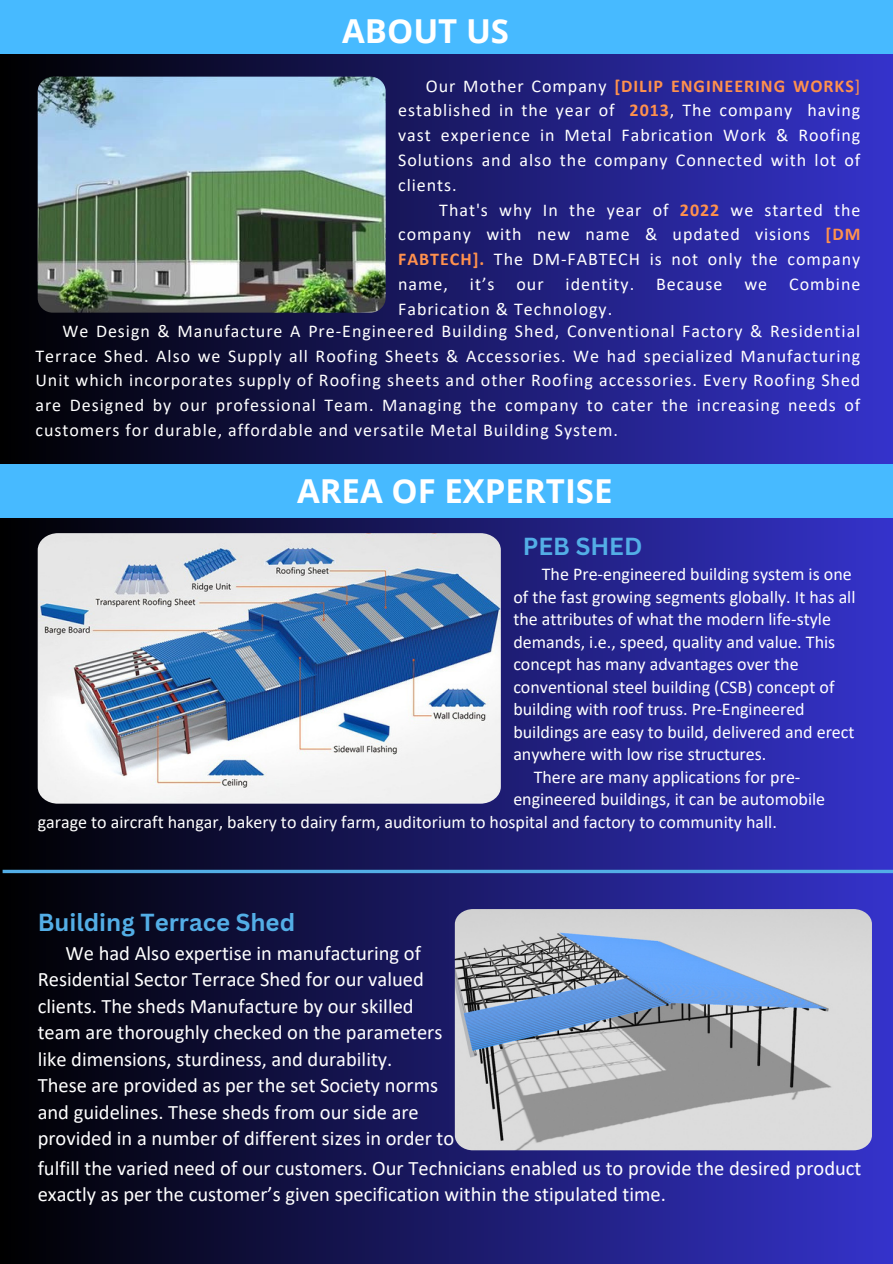
<style>
.page{position:relative;width:893px;height:1264px;background:#fff}
.page>*{position:absolute;margin:0;border:0;box-sizing:border-box;transform-origin:0 0}
.t1{font:700 33px "Open Sans";color:#fff}
.t2{font:700 24px "Canva Sans";color:#53aee6}
.t3{font:20.55px/26.4px "Calibri";color:#fff}
.t4{font:18px/24.8px "Calibri";color:#fff;text-align:justify}
.s1{font-weight:700;color:#ff914d}
.s2{color:#ff914d}
</style>
<div class="page">
<div style="left:0;top:0;width:892px;height:1263px;background:linear-gradient(to right,#000,#3533cb)"></div>
<svg style="left:3px;top:869px;width:889px;height:4px;background:#4791cd"></svg>
<div style="left:0;top:0;width:892px;height:54px;background:#47baff"></div>
<div style="left:0;top:464px;width:892px;height:54px;background:#47baff"></div>
<img style="left:38px;top:77px;width:347px;height:236px;border-radius:15px">
<img style="left:38px;top:533px;width:463px;height:270px">
<img style="left:455px;top:909px;width:416px;height:241px">
<p class="t1" style="left:342px;top:7px;width:168px">ABOUT US</p>
<h2 class="t4" style="left:398px;top:75px;width:463px;text-indent:28px">Our Mother Company <span class="s1">[DILIP ENGINEERING WORKS</span><span class="s2">] </span>established in the year of <span class="s1">2013</span>, The company having vast experience in Metal Fabrication Work &amp; Roofing Solutions and also the company Connected with lot of clients.</h2>
<p class="t4" style="left:398px;top:199px;width:463px;text-indent:41px">That's why In the year of <span class="s1">2022</span> we started the company with new name &amp; updated visions <span class="s1">[DM FABTECH].</span> The DM-FABTECH is not only the company name, it’s our identity. Because we Combine Fabrication &amp; Technology.</p>
<h3 class="t4" style="left:35px;top:320px;width:826px;text-indent:27px">We Design &amp; Manufacture A Pre-Engineered Building Shed, Conventional Factory &amp; Residential Terrace Shed. Also we Supply all Roofing Sheets &amp; Accessories. We had specialized Manufacturing Unit which incorporates supply of Roofing sheets and other Roofing accessories. Every Roofing Shed are Designed by our professional Team. Managing the company to cater the increasing needs of customers for durable, affordable and versatile Metal Building System.</h3>
<p class="t1" style="left:297px;top:468px;width:317px">AREA OF EXPERTISE</p>
<h1 class="t2" style="left:523px;top:530px;width:121px">PEB SHED</h1>
<h1 class="t4" style="left:513px;top:564px;width:343px;line-height:22.5px;text-align:left;text-indent:28px">The Pre-engineered building system is one of the fast growing segments globally. It has all the attributes of what the modern life-style demands, i.e., speed, quality and value. This concept has many advantages over the conventional steel building (CSB) concept of building with roof truss. Pre-Engineered buildings are easy to build, delivered and erect anywhere with low rise structures.</h1>
<p class="t4" style="left:513px;top:767px;width:313px;line-height:22.5px;text-align:center">There are many applications for pre&shy;engineered buildings, it can be automobile</p>
<p class="t4" style="left:38px;top:811px;width:740px">garage to aircraft hangar, bakery to dairy farm, auditorium to hospital and factory to community hall.</p>
<p class="t2" style="left:38px;top:905px;width:259px">Building Terrace Shed</p>
<p class="t3" style="left:38px;top:941px;width:418px;text-indent:28px">We had Also expertise in manufacturing of Residential Sector Terrace Shed for our valued clients. The sheds Manufacture by our skilled team are thoroughly checked on the parameters like dimensions, sturdiness, and durability.<br>These are provided as per the set Society norms and guidelines. These sheds from our side are provided in a number of different sizes in order to</p>
<p class="t3" style="left:38px;top:1156px;width:825px">fulfill the varied need of our customers. Our Technicians enabled us to provide the desired product exactly as per the customer’s given specification within the stipulated time.</p>
</div>
